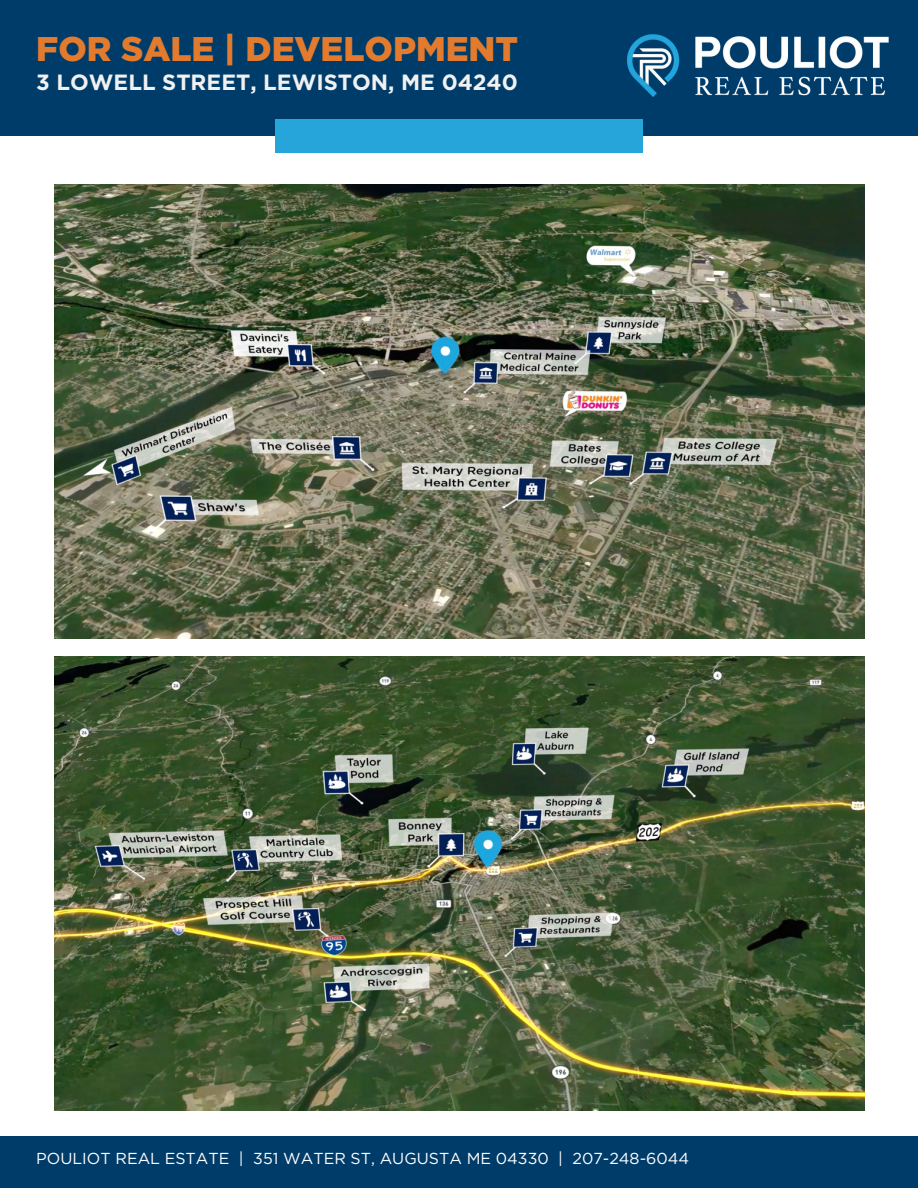
<style>
.page{position:relative;width:918px;height:1188px;background:#fff}
.page>*{position:absolute;margin:0;border:0;box-sizing:border-box;transform-origin:0 0}
.t1{font:900 34.2px "Gotham";color:#e37b2e}
.t2{font:700 22.05px "Gotham";color:#f1f1f2}
.t3{font:15.9px "Gotham";color:#fff}
</style>
<div class="page">
<div style="left:0;top:1px;width:918px;height:134px;background:#003c69"></div>
<div style="left:276px;top:119px;width:366px;height:34px;background:#26a5da"></div>
<img style="left:627px;top:34px;width:262px;height:63px">
<div style="left:0;top:1136px;width:918px;height:52px;background:#003c69"></div>
<img style="left:54px;top:185px;width:810px;height:453px">
<img style="left:54px;top:656px;width:810px;height:455px">
<p class="t1" style="left:36px;top:29px;width:483px">FOR SALE | DEVELOPMENT</p>
<p class="t2" style="left:36px;top:70px;width:483px">3 LOWELL STREET, LEWISTON, ME 04240</p>
<p class="t3" style="left:36px;top:1151px;width:654px">POULIOT REAL ESTATE | 351 WATER ST, AUGUSTA ME 04330 | 207-248-6044</p>
</div>
